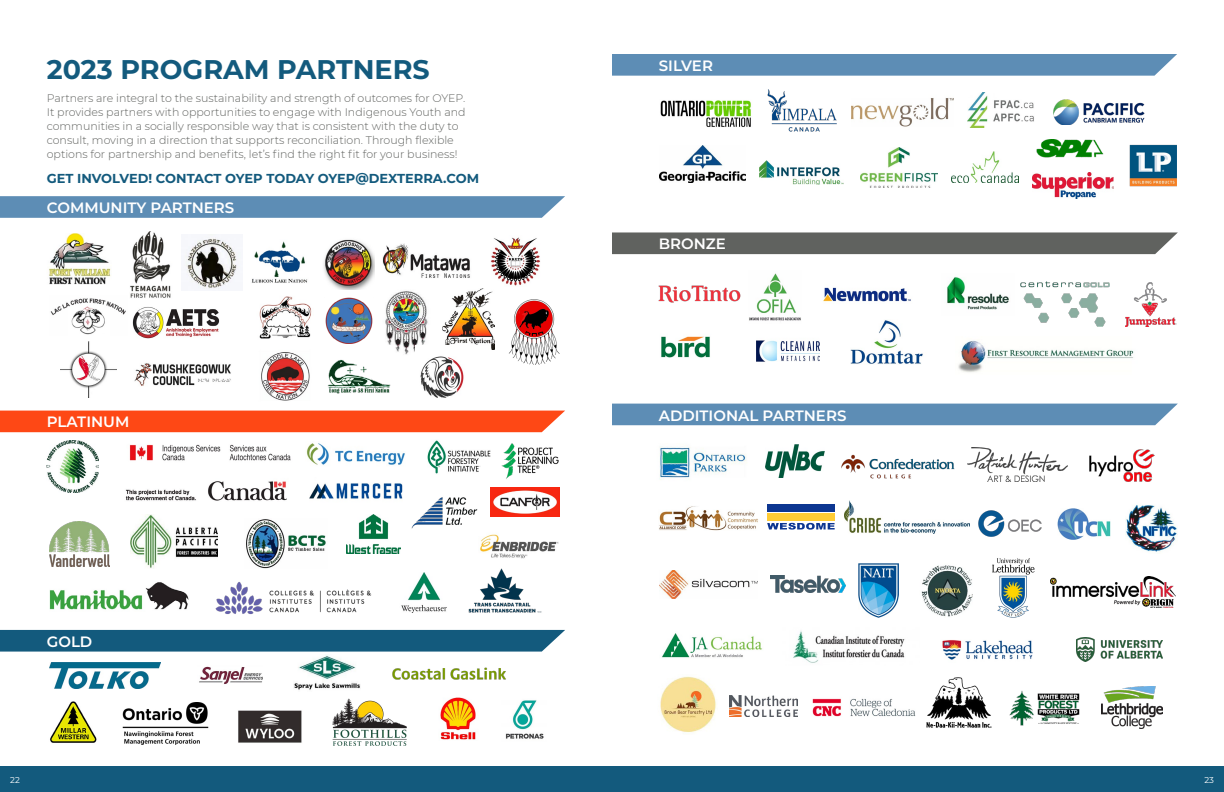
<style>
.page{position:relative;width:1224px;height:792px;background:#fff}
.page>*{position:absolute;margin:0;border:0;box-sizing:border-box;transform-origin:0 0}
.t1{font:700 27px "Montserrat";color:#135a7d}
.t2{font:600 15px "Montserrat";color:#fff}
.t3{font:700 13px "Montserrat";letter-spacing:-.005em;color:#135a7d}
.t4{font:300 11px/14px "Montserrat";color:#60625f}
.t5{font:8.5px "Montserrat";color:#fff}
</style>
<div class="page">
<img style="left:385px;top:291px;width:43px;height:64px">
<div style="left:0;top:411px;width:565px;height:21px;background:#fe4815"></div>
<svg style="left:0;top:196px;width:565px;height:22px"></svg>
<div style="left:0;top:630px;width:565px;height:22px;background:#135a7d"></div>
<img style="left:401px;top:572px;width:46px;height:40px">
<img style="left:491px;top:237px;width:49px;height:49px">
<img style="left:440px;top:697px;width:36px;height:43px">
<img style="left:306px;top:443px;width:99px;height:22px">
<img style="left:346px;top:514px;width:54px;height:39px">
<img style="left:505px;top:700px;width:39px;height:39px">
<img style="left:468px;top:568px;width:74px;height:45px">
<img style="left:46px;top:441px;width:53px;height:52px">
<img style="left:129px;top:444px;width:162px;height:17px">
<img style="left:246px;top:519px;width:80px;height:50px">
<img style="left:122px;top:703px;width:87px;height:41px">
<img style="left:125px;top:481px;width:162px;height:20px">
<img style="left:49px;top:582px;width:140px;height:28px">
<img style="left:215px;top:581px;width:157px;height:33px">
<img style="left:130px;top:514px;width:88px;height:55px">
<img style="left:383px;top:244px;width:87px;height:34px">
<img style="left:490px;top:487px;width:69px;height:29px">
<img style="left:50px;top:701px;width:47px;height:42px">
<img style="left:309px;top:483px;width:93px;height:16px">
<img style="left:49px;top:233px;width:62px;height:51px">
<img style="left:50px;top:298px;width:76px;height:37px">
<img style="left:251px;top:241px;width:57px;height:42px">
<img style="left:186px;top:234px;width:55px;height:55px">
<img style="left:130px;top:231px;width:41px;height:67px">
<img style="left:259px;top:296px;width:53px;height:43px">
<img style="left:442px;top:289px;width:53px;height:61px">
<img style="left:327px;top:360px;width:63px;height:34px">
<img style="left:133px;top:307px;width:86px;height:31px">
<img style="left:325px;top:297px;width:48px;height:46px">
<img style="left:427px;top:440px;width:63px;height:34px">
<img style="left:501px;top:443px;width:58px;height:36px">
<img style="left:480px;top:534px;width:79px;height:25px">
<img style="left:199px;top:666px;width:64px;height:19px">
<img style="left:49px;top:521px;width:60px;height:46px">
<img style="left:324px;top:239px;width:51px;height:51px">
<img style="left:411px;top:497px;width:67px;height:32px">
<img style="left:261px;top:352px;width:49px;height:49px">
<img style="left:50px;top:663px;width:110px;height:25px">
<img style="left:392px;top:667px;width:114px;height:13px">
<img style="left:332px;top:698px;width:75px;height:47px">
<img style="left:60px;top:341px;width:57px;height:57px">
<img style="left:134px;top:363px;width:97px;height:23px">
<img style="left:416px;top:345px;width:52px;height:53px">
<img style="left:509px;top:299px;width:51px;height:66px">
<img style="left:294px;top:655px;width:66px;height:35px">
<img style="left:238px;top:710px;width:64px;height:33px">
<img style="left:958px;top:340px;width:176px;height:32px">
<img style="left:1129px;top:145px;width:48px;height:42px">
<div style="left:612px;top:232px;width:566px;height:22px;background:#60625f"></div>
<div style="left:612px;top:404px;width:566px;height:21px;background:#5d8db5"></div>
<div style="left:612px;top:54px;width:565px;height:22px;background:#5d8db5"></div>
<img style="left:1036px;top:140px;width:67px;height:18px">
<img style="left:749px;top:273px;width:52px;height:48px">
<img style="left:660px;top:571px;width:98px;height:27px">
<img style="left:659px;top:506px;width:99px;height:25px">
<img style="left:793px;top:630px;width:112px;height:33px">
<img style="left:660px;top:145px;width:86px;height:37px">
<img style="left:947px;top:277px;width:62px;height:33px">
<img style="left:767px;top:89px;width:70px;height:43px">
<img style="left:967px;top:92px;width:67px;height:35px">
<img style="left:1033px;top:173px;width:80px;height:25px">
<img style="left:860px;top:147px;width:78px;height:40px">
<img style="left:759px;top:160px;width:84px;height:24px">
<img style="left:1054px;top:99px;width:91px;height:26px">
<img style="left:850px;top:320px;width:73px;height:44px">
<img style="left:659px;top:447px;width:87px;height:33px">
<img style="left:662px;top:633px;width:101px;height:25px">
<img style="left:942px;top:640px;width:91px;height:20px">
<img style="left:841px;top:454px;width:114px;height:25px">
<img style="left:730px;top:696px;width:68px;height:21px">
<img style="left:844px;top:500px;width:126px;height:34px">
<img style="left:1126px;top:505px;width:51px;height:47px">
<img style="left:812px;top:698px;width:104px;height:19px">
<img style="left:1051px;top:577px;width:124px;height:30px">
<img style="left:1089px;top:449px;width:66px;height:33px">
<img style="left:1125px;top:283px;width:52px;height:43px">
<img style="left:1101px;top:687px;width:62px;height:42px">
<img style="left:858px;top:563px;width:41px;height:54px">
<img style="left:823px;top:287px;width:88px;height:15px">
<img style="left:978px;top:511px;width:64px;height:25px">
<img style="left:660px;top:100px;width:91px;height:27px">
<img style="left:658px;top:285px;width:83px;height:18px">
<img style="left:992px;top:558px;width:43px;height:60px">
<img style="left:661px;top:336px;width:49px;height:22px">
<img style="left:660px;top:676px;width:57px;height:57px">
<img style="left:1021px;top:281px;width:89px;height:45px">
<img style="left:757px;top:340px;width:63px;height:22px">
<img style="left:951px;top:152px;width:68px;height:30px">
<img style="left:926px;top:677px;width:66px;height:51px">
<img style="left:852px;top:98px;width:102px;height:29px">
<img style="left:921px;top:565px;width:52px;height:52px">
<img style="left:967px;top:448px;width:100px;height:34px">
<img style="left:771px;top:575px;width:74px;height:17px">
<img style="left:765px;top:445px;width:60px;height:33px">
<img style="left:1076px;top:638px;width:87px;height:23px">
<img style="left:1009px;top:691px;width:71px;height:35px">
<svg style="left:767px;top:523px;width:68px;height:7px"></svg>
<div style="left:767px;top:504px;width:68px;height:8px;background:#0d3691"></div>
<div style="left:767px;top:514px;width:68px;height:7px;background:#ffcc35"></div>
<img style="left:1057px;top:508px;width:54px;height:32px">
<div style="left:0;top:767px;width:1224px;height:25px;background:#135a7d"></div>
<h1 class="t1" style="left:47px;top:50px;width:384px">2023 PROGRAM PARTNERS</h1>
<p class="t4" style="left:47px;top:91px;width:420px">Partners are integral to the sustainability and strength of outcomes for OYEP.<br>It provides partners with opportunities to engage with Indigenous Youth and communities in a socially responsible way that is consistent with the duty to consult, moving in a direction that supports reconciliation. Through flexible options for partnership and benefits, let’s find the right fit for your business!</p>
<p class="t3" style="left:47px;top:169px;width:434px">GET INVOLVED! CONTACT OYEP TODAY OYEP@DEXTERRA.COM</p>
<h2 class="t2" style="left:47px;top:197px;width:189px">COMMUNITY PARTNERS</h2>
<h2 class="t2" style="left:47px;top:411px;width:84px">PLATINUM</h2>
<h2 class="t2" style="left:47px;top:631px;width:47px">GOLD</h2>
<h2 class="t2" style="left:659px;top:55px;width:56px">SILVER</h2>
<h2 class="t2" style="left:659px;top:233px;width:69px">BRONZE</h2>
<h2 class="t2" style="left:659px;top:405px;width:189px">ADDITIONAL PARTNERS</h2>
<p class="t5" style="left:10px;top:774px;width:11px">22</p>
<p class="t5" style="left:1204px;top:774px;width:11px">23</p>
</div>
